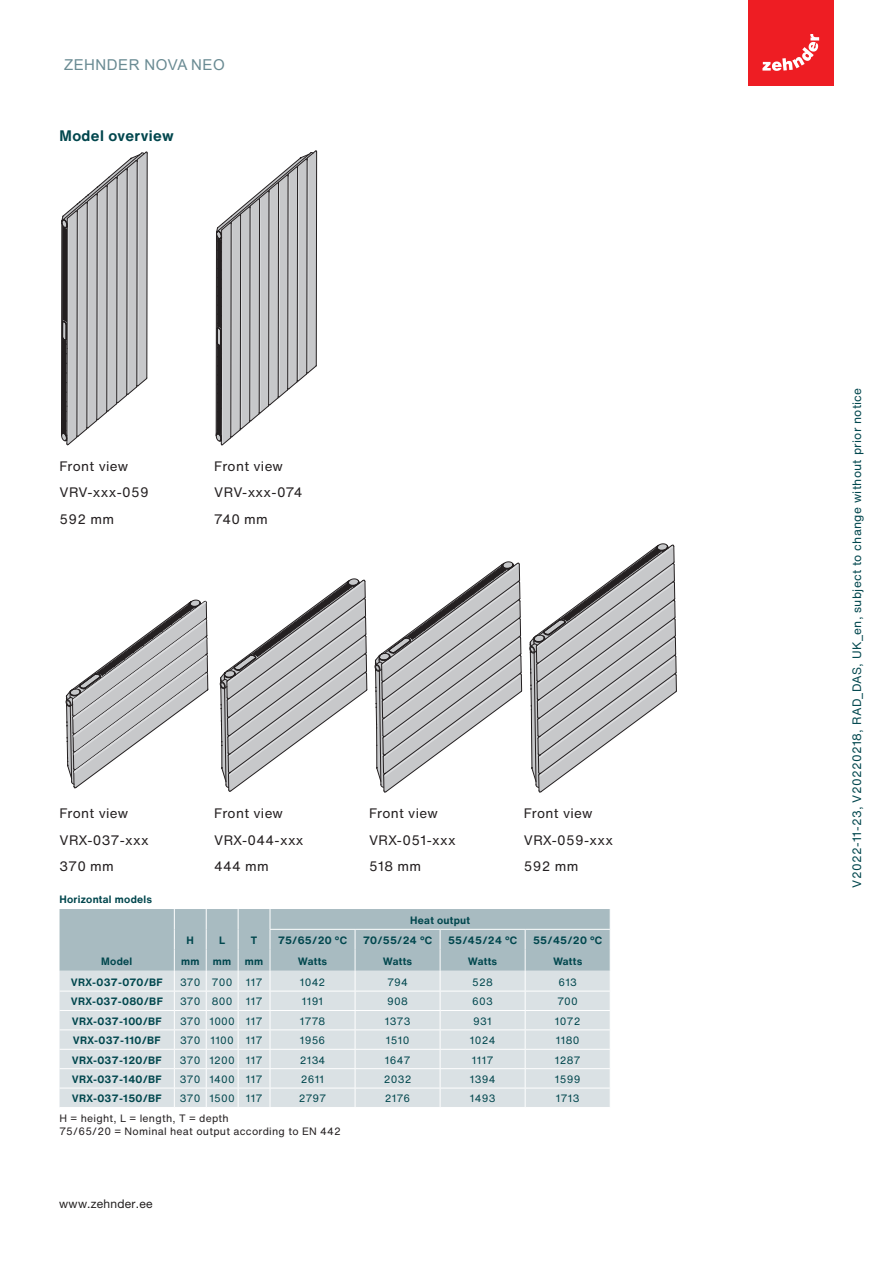
<style>
.page{position:relative;width:893px;height:1263px;background:#fff}
.page>*{position:absolute;margin:0;border:0;box-sizing:border-box;transform-origin:0 0}
.t1{font:15px "Arial";letter-spacing:.035em;color:#6a8b93}
.t2{font:700 15px "Helvetica Now Text";letter-spacing:.025em;color:#00464d}
.t3{font:13.5px/26.5px "Helvetica Now Text";letter-spacing:.025em;color:#231f20}
.t4{font:12px "Helvetica Now Text";letter-spacing:.025em;color:#00464d}
.t5{font:12px "Helvetica Neuefor Zehnder";letter-spacing:.025em;color:#211e1e}
.t6{font:700 10.5px "Helvetica Now Text";letter-spacing:.025em;color:#00464d}
.t7{font:10.5px "Helvetica Now Text";letter-spacing:.025em;color:#00464d}
.t8{font:10.5px/13.5px "Helvetica Now Text";letter-spacing:.025em;color:#231f20}
</style>
<div class="page">
<div style="left:748px;top:0;width:85px;height:85px;background:#ee1d23"></div>
<svg style="left:762px;top:34px;width:57px;height:37px"></svg>
<svg style="left:61px;top:151px;width:87px;height:295px"></svg>
<svg style="left:215px;top:150px;width:103px;height:296px"></svg>
<svg style="left:60px;top:543px;width:617px;height:564px"></svg>
<hr style="left:531px;top:727px;width:1px;height:41px;background:#231f20">
<h1 class="t1" style="left:64px;top:55px;width:162px">ZEHNDER NOVA NEO</h1>
<h1 class="t2" style="left:60px;top:125px;width:116px">Model overview</h1>
<p class="t3" style="left:60px;top:452px;width:91px">Front view<br>VRV-xxx-059<br>592 mm</p>
<p class="t3" style="left:214px;top:452px;width:90px">Front view<br>VRV-xxx-074<br>740 mm</p>
<p class="t3" style="left:60px;top:800px;width:91px">Front view<br>VRX-037-xxx<br>370 mm</p>
<p class="t3" style="left:214px;top:800px;width:91px">Front view<br>VRX-044-xxx<br>444 mm</p>
<p class="t3" style="left:369px;top:800px;width:88px">Front view<br>VRX-051-xxx<br>518 mm</p>
<p class="t3" style="left:524px;top:800px;width:91px">Front view<br>VRX-059-xxx<br>592 mm</p>
<p class="t6" style="left:60px;top:892px;width:94px">Horizontal models</p>
<p class="t6" style="left:101px;top:954px;width:33px">Model</p>
<p class="t6" style="left:187px;top:933px;width:9px">H</p>
<p class="t6" style="left:219px;top:933px;width:8px">L</p>
<p class="t6" style="left:251px;top:933px;width:8px">T</p>
<p class="t6" style="left:410px;top:913px;width:61px">Heat output</p>
<p class="t6" style="left:278px;top:933px;width:70px">75/65/20 °C</p>
<p class="t6" style="left:363px;top:933px;width:71px">70/55/24 °C</p>
<p class="t6" style="left:448px;top:933px;width:71px">55/45/24 °C</p>
<p class="t6" style="left:533px;top:933px;width:71px">55/45/20 °C</p>
<p class="t6" style="left:181px;top:954px;width:20px">mm</p>
<p class="t6" style="left:213px;top:954px;width:20px">mm</p>
<p class="t6" style="left:245px;top:954px;width:20px">mm</p>
<p class="t6" style="left:298px;top:954px;width:31px">Watts</p>
<p class="t6" style="left:383px;top:954px;width:31px">Watts</p>
<p class="t6" style="left:468px;top:954px;width:31px">Watts</p>
<p class="t6" style="left:553px;top:954px;width:31px">Watts</p>
<p class="t6" style="left:71px;top:975px;width:93px">VRX-037-070/BF</p>
<p class="t7" style="left:180px;top:975px;width:54px">370 700</p>
<p class="t7" style="left:246px;top:975px;width:18px">117</p>
<p class="t7" style="left:300px;top:975px;width:27px">1042</p>
<p class="t7" style="left:387px;top:975px;width:22px">794</p>
<p class="t7" style="left:472px;top:975px;width:22px">528</p>
<p class="t7" style="left:558px;top:975px;width:20px">613</p>
<p class="t6" style="left:71px;top:994px;width:93px">VRX-037-080/BF</p>
<p class="t7" style="left:180px;top:994px;width:54px">370 800</p>
<p class="t7" style="left:246px;top:994px;width:18px">117</p>
<p class="t7" style="left:302px;top:994px;width:23px">1191</p>
<p class="t7" style="left:387px;top:994px;width:22px">908</p>
<p class="t7" style="left:472px;top:994px;width:22px">603</p>
<p class="t7" style="left:557px;top:994px;width:22px">700</p>
<p class="t6" style="left:72px;top:1014px;width:91px">VRX-037-100/BF</p>
<p class="t7" style="left:180px;top:1014px;width:84px">370 1000 117</p>
<p class="t7" style="left:300px;top:1014px;width:27px">1778</p>
<p class="t7" style="left:385px;top:1014px;width:27px">1373</p>
<p class="t7" style="left:473px;top:1014px;width:20px">931</p>
<p class="t7" style="left:555px;top:1014px;width:27px">1072</p>
<p class="t6" style="left:73px;top:1033px;width:89px">VRX-037-110/BF</p>
<p class="t7" style="left:180px;top:1033px;width:84px">370 1100 117</p>
<p class="t7" style="left:300px;top:1033px;width:27px">1956</p>
<p class="t7" style="left:386px;top:1033px;width:25px">1510</p>
<p class="t7" style="left:470px;top:1033px;width:27px">1024</p>
<p class="t7" style="left:556px;top:1033px;width:25px">1180</p>
<p class="t6" style="left:72px;top:1053px;width:91px">VRX-037-120/BF</p>
<p class="t7" style="left:180px;top:1053px;width:84px">370 1200 117</p>
<p class="t7" style="left:300px;top:1053px;width:27px">2134</p>
<p class="t7" style="left:385px;top:1053px;width:27px">1647</p>
<p class="t7" style="left:472px;top:1053px;width:23px">1117</p>
<p class="t7" style="left:555px;top:1053px;width:27px">1287</p>
<p class="t6" style="left:72px;top:1072px;width:91px">VRX-037-140/BF</p>
<p class="t7" style="left:180px;top:1072px;width:84px">370 1400 117</p>
<p class="t7" style="left:301px;top:1072px;width:25px">2611</p>
<p class="t7" style="left:384px;top:1072px;width:29px">2032</p>
<p class="t7" style="left:470px;top:1072px;width:27px">1394</p>
<p class="t7" style="left:555px;top:1072px;width:27px">1599</p>
<p class="t6" style="left:72px;top:1091px;width:91px">VRX-037-150/BF</p>
<p class="t7" style="left:180px;top:1091px;width:84px">370 1500 117</p>
<p class="t7" style="left:299px;top:1091px;width:29px">2797</p>
<p class="t7" style="left:385px;top:1091px;width:27px">2176</p>
<p class="t7" style="left:470px;top:1091px;width:27px">1493</p>
<p class="t7" style="left:556px;top:1091px;width:25px">1713</p>
<p class="t8" style="left:60px;top:1111px;width:283px">H = height, L = length, T = depth<br>75/65/20 = Nominal heat output according to EN 442</p>
<p class="t5" style="left:59px;top:1196px;width:95px">www.zehnder.ee</p>
<p class="t4" style="left:849px;top:887px;width:501px;rotate:-90deg">V2022-11-23, V20220218, RAD_DAS, UK_en, subject to change without prior notice</p>
</div>
